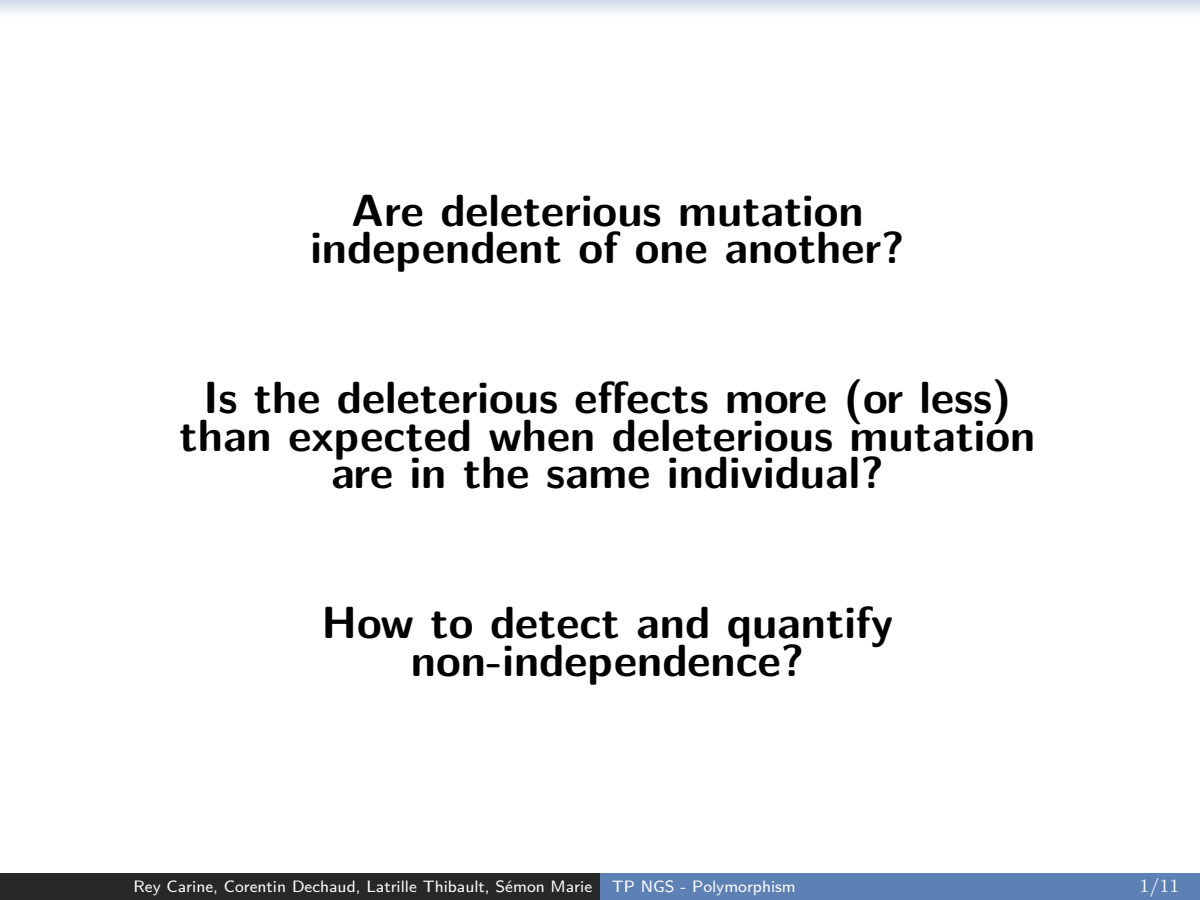
<style>
.page{position:relative;width:1200px;height:900px;background:#fff}
.page>*{position:absolute;margin:0;border:0;box-sizing:border-box;transform-origin:0 0}
.Page_number{font:700 45px "LM Sans 10";color:#000}
.t1{font:18.75px "LM Roman 8";color:#fff}
.t2{font:16.5px "LM Sans 8";color:#fff}
</style>
<div class="page">
<div style="left:0;top:874px;width:600px;height:26px;background:#282828"></div>
<div style="left:600px;top:874px;width:600px;height:26px;background:#5d80b5"></div>
<svg style="left:0;top:0;width:1200px;height:13px"></svg>
<p class="Page_number" style="left:351px;top:175px;width:514px">Are deleterious mutation</p>
<p class="Page_number" style="left:310px;top:212px;width:596px">independent of one another?</p>
<p class="Page_number" style="left:204px;top:362px;width:809px">Is the deleterious effects more (or less)</p>
<p class="Page_number" style="left:180px;top:400px;width:857px">than expected when deleterious mutation</p>
<p class="Page_number" style="left:331px;top:437px;width:554px">are in the same individual?</p>
<p class="Page_number" style="left:322px;top:587px;width:573px">How to detect and quantify</p>
<p class="Page_number" style="left:411px;top:625px;width:395px">non-independence?</p>
<p class="t2" style="left:134px;top:873px;width:664px">Rey Carine, Corentin Dechaud, Latrille Thibault, Sémon Marie TP NGS - Polymorphism</p>
<p class="t1" style="left:1140px;top:871px;width:41px">1/11</p>
<p class="t1" style="left:1153px;top:871px;width:41px">1/11</p>
</div>
